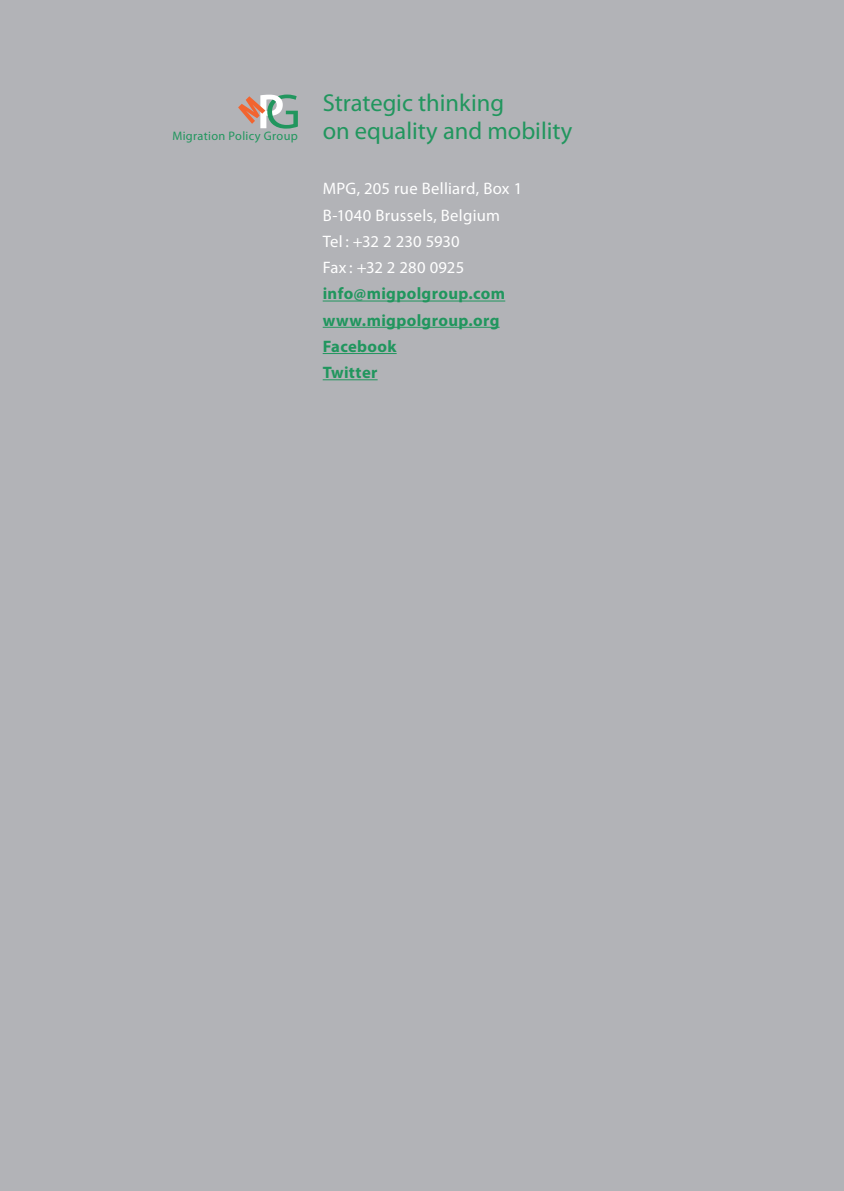
<style>
.page{position:relative;width:844px;height:1191px;background:#fff}
.page>*{position:absolute;margin:0;border:0;box-sizing:border-box;transform-origin:0 0}
.t1{font:24.5px/28px "Myriad Pro";color:#21965e}
.t2{font:16.62px/26.2px "Myriad Pro";letter-spacing:.015em;color:#fff}
.t3{font:700 16.62px/26.2px "Myriad Pro";letter-spacing:.02em;color:#21965e}
.s1{font-size:12.42px}
</style>
<div class="page">
<div style="left:0;top:0;width:843px;height:1191px;background:#b2b3b7"></div>
<svg style="left:238px;top:95px;width:60px;height:34px"></svg>
<hr style="left:322px;top:300px;width:183px;height:1px;background:#21965e">
<hr style="left:322px;top:327px;width:177px;height:1px;background:#21965e">
<hr style="left:322px;top:353px;width:74px;height:1px;background:#21965e">
<hr style="left:322px;top:379px;width:55px;height:1px;background:#21965e">
<h1 class="t1" style="left:172px;top:89px;width:401px;text-indent:150px">Strategic thinking<br><span class="s1">Migration Policy Group</span> on equality and mobility</h1>
<p class="t2" style="left:322px;top:175px;width:201px">MPG, 205 rue Belliard, Box 1<br>B-1040 Brussels, Belgium<br>Tel : +32 2 230 5930<br>Fax : +32 2 280 0925</p>
<p class="t3" style="left:322px;top:280px;width:184px">info@migpolgroup.com www.migpolgroup.org<br>Facebook<br>Twitter</p>
</div>
